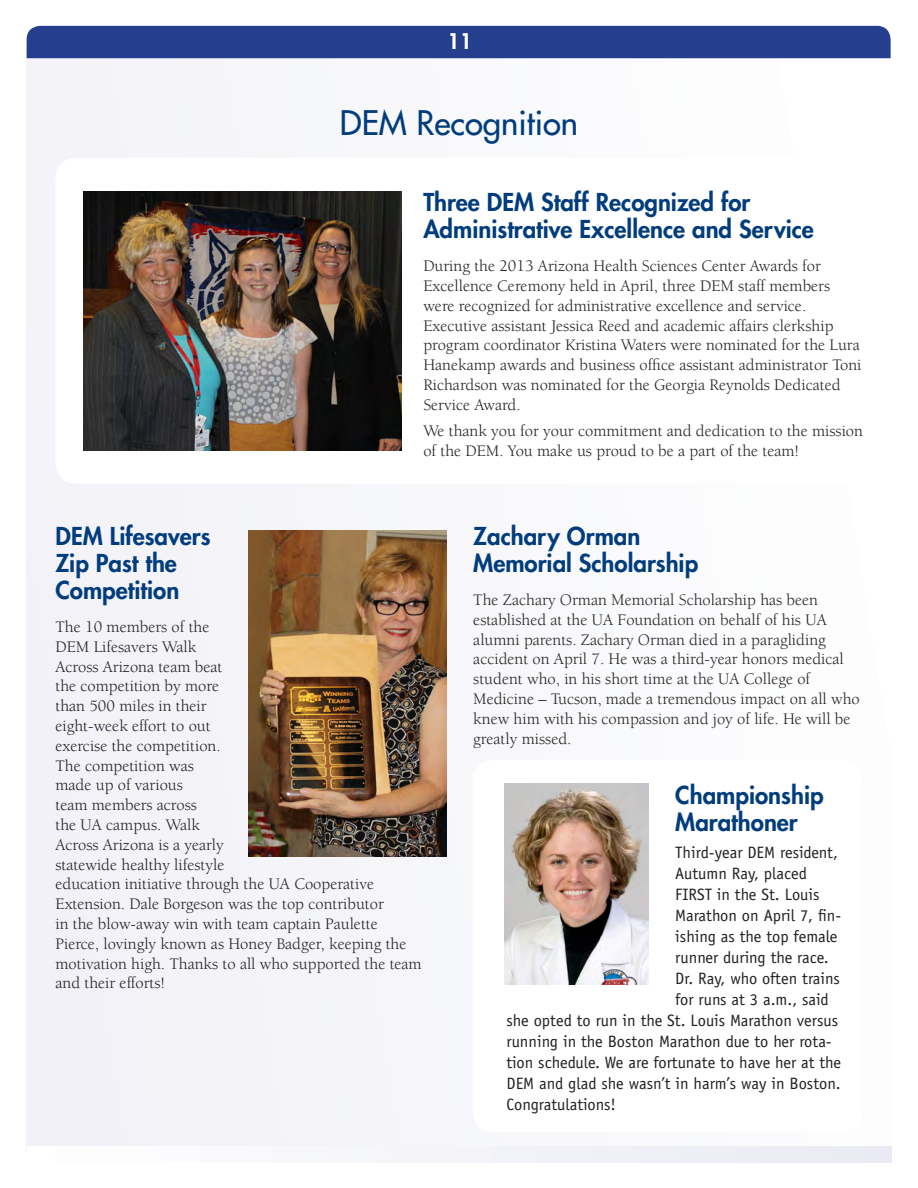
<style>
.page{position:relative;width:918px;height:1188px;background:#fff}
.page>*{position:absolute;margin:0;border:0;box-sizing:border-box;transform-origin:0 0}
.Main_Headline{font:500 33px "Futura Std";color:#013d7d}
.Alternate_Head{font:800 24px/27px "Futura Std";color:#013d7d}
.Story_Copy{font:800 24px/27px "Futura Std";color:#013d7d}
.Alternate_Head-2{font:800 21px "Futura Std";color:#fff}
.Story_Copy-2{font:16.5px/19.8px "Berkeley Std";color:#231f20}
.Story_Copy-3{font:16.5px "Officina Sans Std";color:#231f20}
</style>
<div class="page">
<div style="left:27px;top:48px;width:864px;height:1104px;background:#f6f6f9"></div>
<div style="left:27px;top:1146px;width:864px;height:16px;background:#f4f4f9"></div>
<div style="left:27px;top:26px;width:864px;height:32px;background:#253f8e"></div>
<div style="left:56px;top:158px;width:808px;height:326px;background:#fff;border-radius:20px"></div>
<img style="left:83px;top:191px;width:319px;height:259px">
<img style="left:249px;top:530px;width:197px;height:326px">
<div style="left:472px;top:760px;width:390px;height:372px;background:#fff;border-radius:20px"></div>
<img style="left:505px;top:784px;width:143px;height:201px">
<p class="Alternate_Head-2" style="left:448px;top:28px;width:26px">11</p>
<p class="Main_Headline" style="left:340px;top:102px;width:240px">DEM Recognition</p>
<p class="Alternate_Head" style="left:423px;top:188px;width:392px">Three DEM Staff Recognized for<br>Administrative Excellence and Service</p>
<p class="Story_Copy-2" style="left:423px;top:256px;width:440px">During the 2013 Arizona Health Sciences Center Awards for Excellence Ceremony held in April, three DEM staff members were recognized for administrative excellence and service.<br>Executive assistant Jessica Reed and academic affairs clerkship program coordinator Kristina Waters were nominated for the Lura Hanekamp awards and business office assistant administrator Toni Richardson was nominated for the Georgia Reynolds Dedicated Service Award.</p>
<p class="Story_Copy-2" style="left:423px;top:422px;width:441px">We thank you for your commitment and dedication to the mission of the DEM. You make us proud to be a part of the team!</p>
<p class="Alternate_Head" style="left:56px;top:522px;width:157px">DEM Lifesavers<br>Zip Past the<br>Competition</p>
<p class="Story_Copy-2" style="left:56px;top:617px;width:368px">The 10 members of the<br>DEM Lifesavers Walk<br>Across Arizona team beat<br>the competition by more<br>than 500 miles in their<br>eight-week effort to out<br>exercise the competition.<br>The competition was<br>made up of various<br>team members across<br>the UA campus. Walk<br>Across Arizona is a yearly<br>statewide healthy lifestyle<br>education initiative through the UA Cooperative<br>Extension. Dale Borgeson was the top contributor<br>in the blow-away win with team captain Paulette<br>Pierce, lovingly known as Honey Badger, keeping the motivation high. Thanks to all who supported the team and their efforts!</p>
<p class="Alternate_Head" style="left:473px;top:522px;width:226px">Zachary Orman<br>Memorial Scholarship</p>
<p class="Story_Copy-2" style="left:473px;top:590px;width:388px">The Zachary Orman Memorial Scholarship has been established at the UA Foundation on behalf of his UA alumni parents. Zachary Orman died in a paragliding accident on April 7. He was a third-year honors medical student who, in his short time at the UA College of Medicine – Tucson, made a tremendous impact on all who knew him with his compassion and joy of life. He will be greatly missed.</p>
<p class="Story_Copy" style="left:675px;top:781px;width:150px">Championship<br>Marathoner</p>
<p class="Story_Copy-3" style="left:675px;top:843px;width:164px">Third-year DEM resident,</p>
<p class="Story_Copy-3" style="left:675px;top:864px;width:133px">Autumn Ray, placed</p>
<p class="Story_Copy-3" style="left:675px;top:885px;width:146px">FIRST in the St. Louis</p>
<p class="Story_Copy-3" style="left:675px;top:906px;width:167px">Marathon on April 7, fin-</p>
<p class="Story_Copy-3" style="left:675px;top:927px;width:164px">ishing as the top female</p>
<p class="Story_Copy-3" style="left:675px;top:948px;width:155px">runner during the race.</p>
<p class="Story_Copy-3" style="left:675px;top:969px;width:166px">Dr. Ray, who often trains</p>
<p class="Story_Copy-3" style="left:675px;top:990px;width:155px">for runs at 3 a.m., said</p>
<p class="Story_Copy-3" style="left:507px;top:1011px;width:333px">she opted to run in the St. Louis Marathon versus</p>
<p class="Story_Copy-3" style="left:507px;top:1032px;width:327px">running in the Boston Marathon due to her rota-</p>
<p class="Story_Copy-3" style="left:507px;top:1053px;width:336px">tion schedule. We are fortunate to have her at the</p>
<p class="Story_Copy-3" style="left:507px;top:1074px;width:336px">DEM and glad she wasn’t in harm’s way in Boston.</p>
<p class="Story_Copy-3" style="left:507px;top:1095px;width:111px">Congratulations!</p>
</div>
